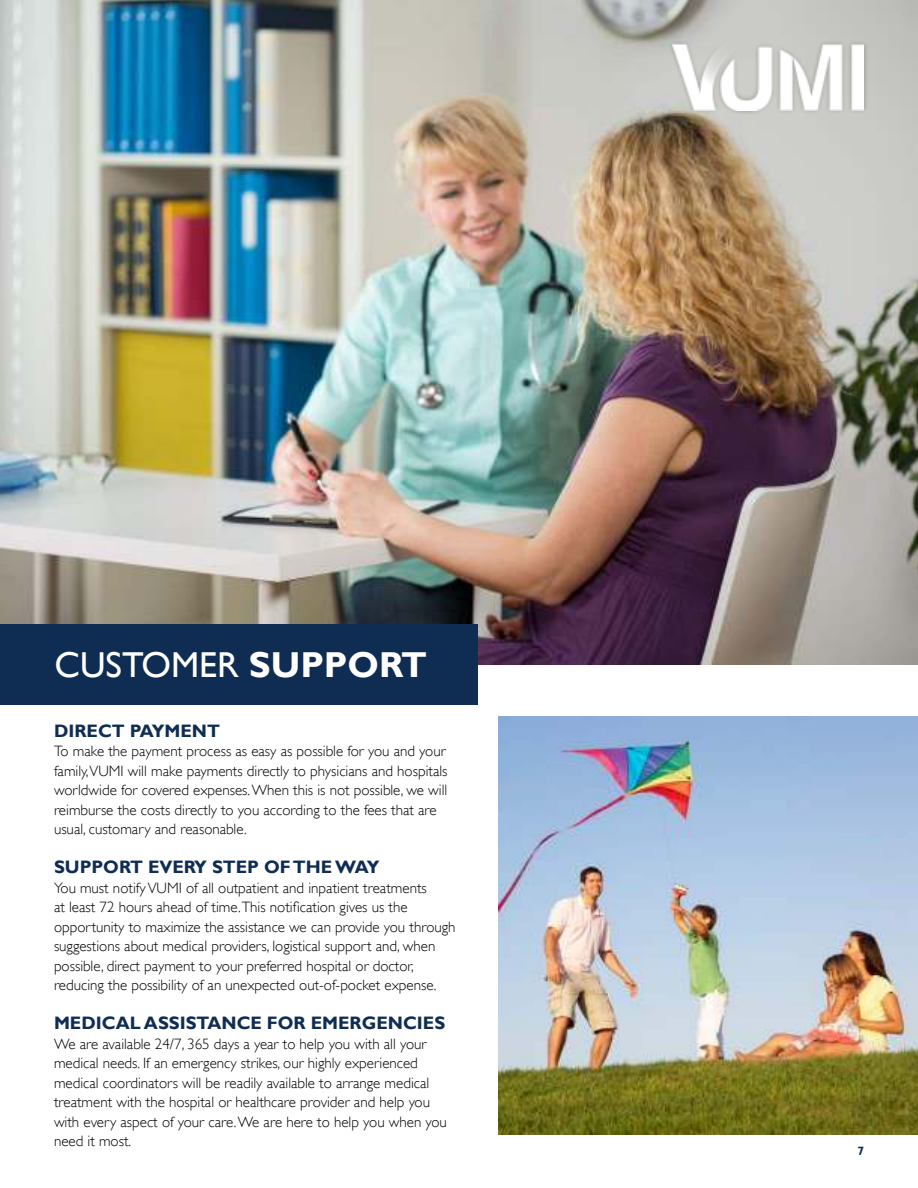
<style>
.page{position:relative;width:918px;height:1188px;background:#fff}
.page>*{position:absolute;margin:0;border:0;box-sizing:border-box;transform-origin:0 0}
.t1{font:36px "Gill Sans";color:#fff}
.t2{font:700 18px "Gill Sans";color:#0f2c52}
.t3{font:300 15px/19.5px "Gill Sans";color:#000}
.t4{font:700 12px "Gill Sans";color:#0f2c52}
.s1{font-weight:700}
</style>
<div class="page">
<img style="left:0;top:0;width:918px;height:665px">
<div style="left:0;top:625px;width:477px;height:80px;background:#0f2c52"></div>
<img style="left:499px;top:717px;width:419px;height:417px">
<div style="left:668px;top:30px;width:201px;height:85px;background:#000;opacity:.25"></div>
<img style="left:673px;top:30px;width:191px;height:80px">
<h1 class="t1" style="left:55px;top:650px;width:374px">CUSTOMER <span class="s1">SUPPORT</span></h1>
<p class="t2" style="left:54px;top:723px;width:167px">DIRECT PAYMENT</p>
<p class="t3" style="left:54px;top:741px;width:395px">To make the payment process as easy as possible for you and your family,VUMI will make payments directly to physicians and hospitals worldwide for covered expenses. When this is not possible, we will reimburse the costs directly to you according to the fees that are usual, customary and reasonable.</p>
<p class="t2" style="left:54px;top:860px;width:327px">SUPPORT EVERY STEP OF THE WAY</p>
<p class="t3" style="left:54px;top:879px;width:403px">You must notify VUMI of all outpatient and inpatient treatments<br>at least 72 hours ahead of time.This notification gives us the opportunity to maximize the assistance we can provide you through suggestions about medical providers, logistical support and, when possible, direct payment to your preferred hospital or doctor, reducing the possibility of an unexpected out-of-pocket expense.</p>
<p class="t2" style="left:54px;top:1016px;width:393px">MEDICAL ASSISTANCE FOR EMERGENCIES</p>
<p class="t3" style="left:54px;top:1034px;width:395px">We are available 24/7, 365 days a year to help you with all your medical needs. If an emergency strikes, our highly experienced medical coordinators will be readily available to arrange medical treatment with the hospital or healthcare provider and help you with every aspect of your care. We are here to help you when you need it most.</p>
<p class="t4" style="left:857px;top:1146px;width:8px">7</p>
</div>
